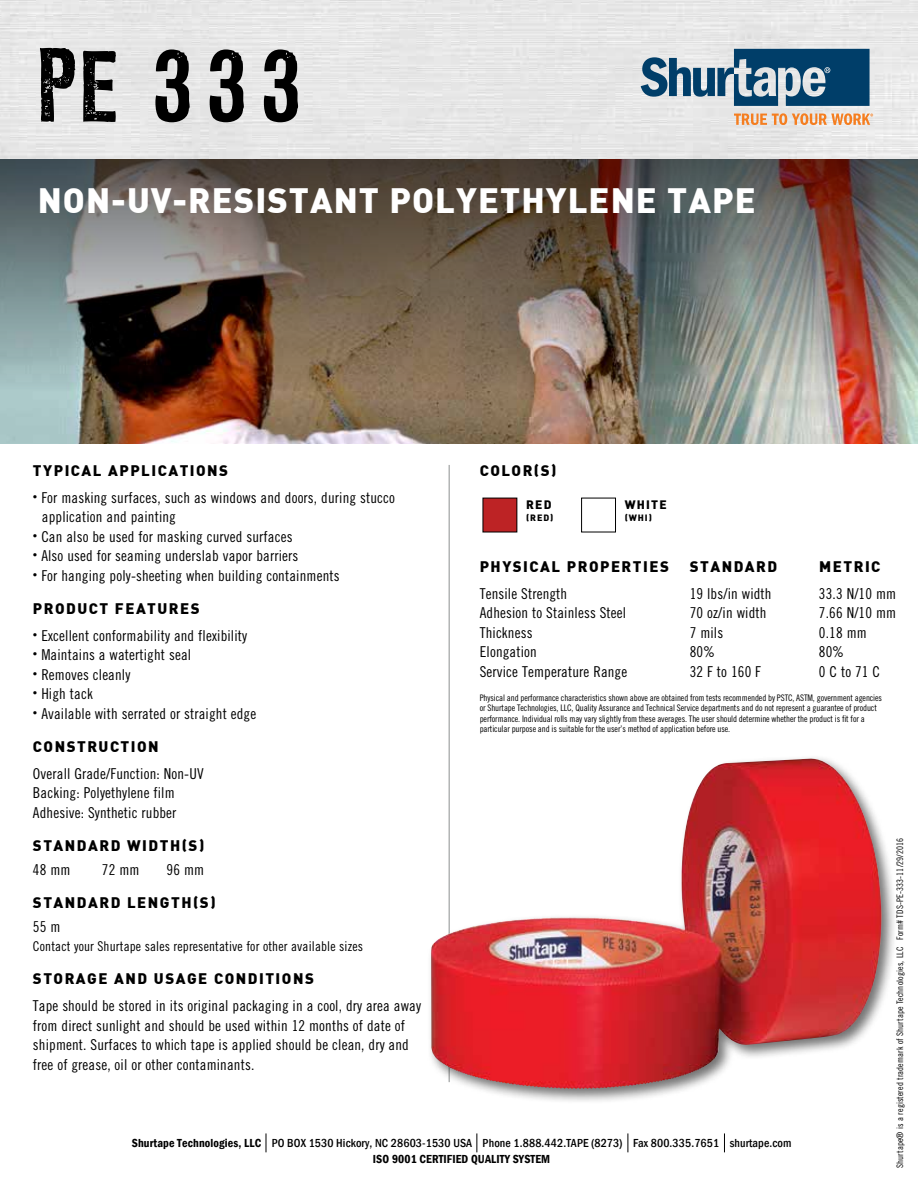
<style>
.page{position:relative;width:918px;height:1188px;background:#fff}
.page>*{position:absolute;margin:0;border:0;box-sizing:border-box;transform-origin:0 0}
.t1{font:93px "LL Rubber Grotesquecleaned";color:#000}
.t2{font:900 34.5px "DIN";letter-spacing:.03em;color:#fff}
.t3{font:15px/19.5px "Trade Gothic Cond Eighteen";letter-spacing:.01em;color:#000}
.t4{font:900 15px "DIN";letter-spacing:.1em;color:#000}
.t5{font:13.5px "Trade Gothic Cond Eighteen";letter-spacing:.01em;color:#000}
.t6{font:500 condensed 12px/16.5px "Franklin Gothic";letter-spacing:.01em;color:#000;text-align:center}
.t7{font:900 12px "DIN";letter-spacing:.1em;color:#000}
.t8{font:9px/10.5px "Trade Gothic Cond Eighteen";letter-spacing:-.01em;color:#000}
.t9{font:9px "Trade Gothic Cond Eighteen";letter-spacing:.01em;color:#000}
.t10{font:900 9px "DIN";letter-spacing:.1em;color:#000}
.s1{font-weight:600}
</style>
<div class="page">
<img style="left:0;top:0;width:918px;height:160px">
<img style="left:0;top:160px;width:918px;height:283px">
<hr style="left:449px;top:465px;width:1px;height:617px;background:#8c8f90">
<div style="left:483px;top:498px;width:34px;height:34px;background:#bd2325"></div>
<svg style="left:641px;top:49px;width:229px;height:57px;background:#5d829b"></svg>
<svg style="left:734px;top:113px;width:139px;height:12px;background:#edb68b"></svg>
<svg style="left:476px;top:1133px;width:1px;height:19px"></svg>
<svg style="left:266px;top:1133px;width:1px;height:19px"></svg>
<svg style="left:628px;top:1133px;width:1px;height:19px"></svg>
<svg style="left:724px;top:1133px;width:1px;height:19px"></svg>
<div style="left:427px;top:755px;width:470px;height:349px;background:#000;opacity:.55"></div>
<img style="left:431px;top:763px;width:300px;height:317px">
<div style="left:581px;top:498px;width:35px;height:34px;border:1px solid #000"></div>
<h1 class="t1" style="left:38px;top:31px;width:275px">PE 333</h1>
<h2 class="t2" style="left:38px;top:177px;width:719px">NON-UV-RESISTANT POLYETHYLENE TAPE</h2>
<p class="t4" style="left:33px;top:460px;width:197px">TYPICAL APPLICATIONS</p>
<p class="t4" style="left:480px;top:461px;width:78px">COLOR(S)</p>
<p class="t3" style="left:42px;top:487px;width:355px;text-indent:-9px"><sup>•</sup> For masking surfaces, such as windows and doors, during stucco application and painting</p>
<p class="t3" style="left:33px;top:526px;width:261px"><sup>•</sup> Can also be used for masking curved surfaces</p>
<p class="t3" style="left:33px;top:546px;width:267px"><sup>•</sup> Also used for seaming underslab vapor barriers</p>
<p class="t3" style="left:33px;top:565px;width:308px"><sup>•</sup> For hanging poly-sheeting when building containments</p>
<p class="t4" style="left:33px;top:598px;width:168px">PRODUCT FEATURES</p>
<p class="t3" style="left:33px;top:625px;width:216px"><sup>•</sup> Excellent conformability and flexibility</p>
<p class="t3" style="left:33px;top:645px;width:160px"><sup>•</sup> Maintains a watertight seal</p>
<p class="t3" style="left:33px;top:664px;width:99px"><sup>•</sup> Removes cleanly</p>
<p class="t3" style="left:33px;top:684px;width:61px"><sup>•</sup> High tack</p>
<p class="t3" style="left:33px;top:703px;width:225px"><sup>•</sup> Available with serrated or straight edge</p>
<p class="t4" style="left:33px;top:736px;width:127px">CONSTRUCTION</p>
<p class="t3" style="left:33px;top:763px;width:172px">Overall Grade/Function: Non-UV<br>Backing: Polyethylene film<br>Adhesive: Synthetic rubber</p>
<p class="t4" style="left:33px;top:835px;width:173px">STANDARD WIDTH(S)</p>
<p class="t3" style="left:33px;top:859px;width:39px">48 mm</p>
<p class="t3" style="left:102px;top:859px;width:39px">72 mm</p>
<p class="t3" style="left:167px;top:859px;width:39px">96 mm</p>
<p class="t4" style="left:33px;top:892px;width:184px">STANDARD LENGTH(S)</p>
<p class="t3" style="left:33px;top:916px;width:29px">55 m</p>
<p class="t5" style="left:33px;top:938px;width:332px">Contact your Shurtape sales representative for other available sizes</p>
<p class="t4" style="left:33px;top:969px;width:282px">STORAGE AND USAGE CONDITIONS</p>
<p class="t3" style="left:33px;top:996px;width:390px">Tape should be stored in its original packaging in a cool, dry area away from direct sunlight and should be used within 12 months of date of shipment. Surfaces to which tape is applied should be clean, dry and free of grease, oil or other contaminants.</p>
<p class="t7" style="left:526px;top:497px;width:27px">RED</p>
<p class="t10" style="left:526px;top:512px;width:29px">(RED)</p>
<p class="t7" style="left:625px;top:497px;width:43px">WHITE</p>
<p class="t10" style="left:625px;top:512px;width:29px">(WHI)</p>
<p class="t4" style="left:480px;top:556px;width:191px">PHYSICAL PROPERTIES</p>
<p class="t4" style="left:690px;top:556px;width:89px">STANDARD</p>
<p class="t4" style="left:819px;top:556px;width:63px">METRIC</p>
<p class="t3" style="left:480px;top:583px;width:89px">Tensile Strength</p>
<p class="t3" style="left:690px;top:583px;width:83px">19 lbs/in width</p>
<p class="t3" style="left:819px;top:583px;width:79px">33.3 N/10 mm</p>
<p class="t3" style="left:480px;top:603px;width:148px">Adhesion to Stainless Steel</p>
<p class="t3" style="left:690px;top:603px;width:78px">70 oz/in width</p>
<p class="t3" style="left:819px;top:603px;width:79px">7.66 N/10 mm</p>
<p class="t3" style="left:480px;top:622px;width:54px">Thickness</p>
<p class="t3" style="left:690px;top:622px;width:35px">7 mils</p>
<p class="t3" style="left:819px;top:622px;width:49px">0.18 mm</p>
<p class="t3" style="left:480px;top:642px;width:59px">Elongation</p>
<p class="t3" style="left:690px;top:642px;width:27px">80%</p>
<p class="t3" style="left:819px;top:642px;width:27px">80%</p>
<p class="t3" style="left:480px;top:661px;width:149px">Service Temperature Range</p>
<p class="t3" style="left:690px;top:661px;width:73px">32 F to 160 F</p>
<p class="t3" style="left:819px;top:661px;width:63px">0 C to 71 C</p>
<p class="t8" style="left:480px;top:692px;width:404px">Physical and performance characteristics shown above are obtained from tests recommended by PSTC, ASTM, government agencies or Shurtape Technologies, LLC, Quality Assurance and Technical Service departments and do not represent a guarantee of product performance. Individual rolls may vary slightly from these averages. The user should determine whether the product is fit for a particular purpose and is suitable for the user’s method of application before use.</p>
<p class="t9" style="left:895px;top:1168px;width:331px;rotate:-90deg">Shurtape® is a registered trademark of Shurtape Technologies, LLC Form# TDS-PE-333-11/29/2016</p>
<p class="t6" style="left:132px;top:1135px;width:661px"><span class="s1">Shurtape Technologies, LLC</span> PO BOX 1530 Hickory, NC 28603-1530 USA Phone 1.888.442.TAPE (8273) Fax 800.335.7651 shurtape.com<br><span class="s1">ISO 9001 CERTIFIED QUALITY SYSTEM</span></p>
</div>
